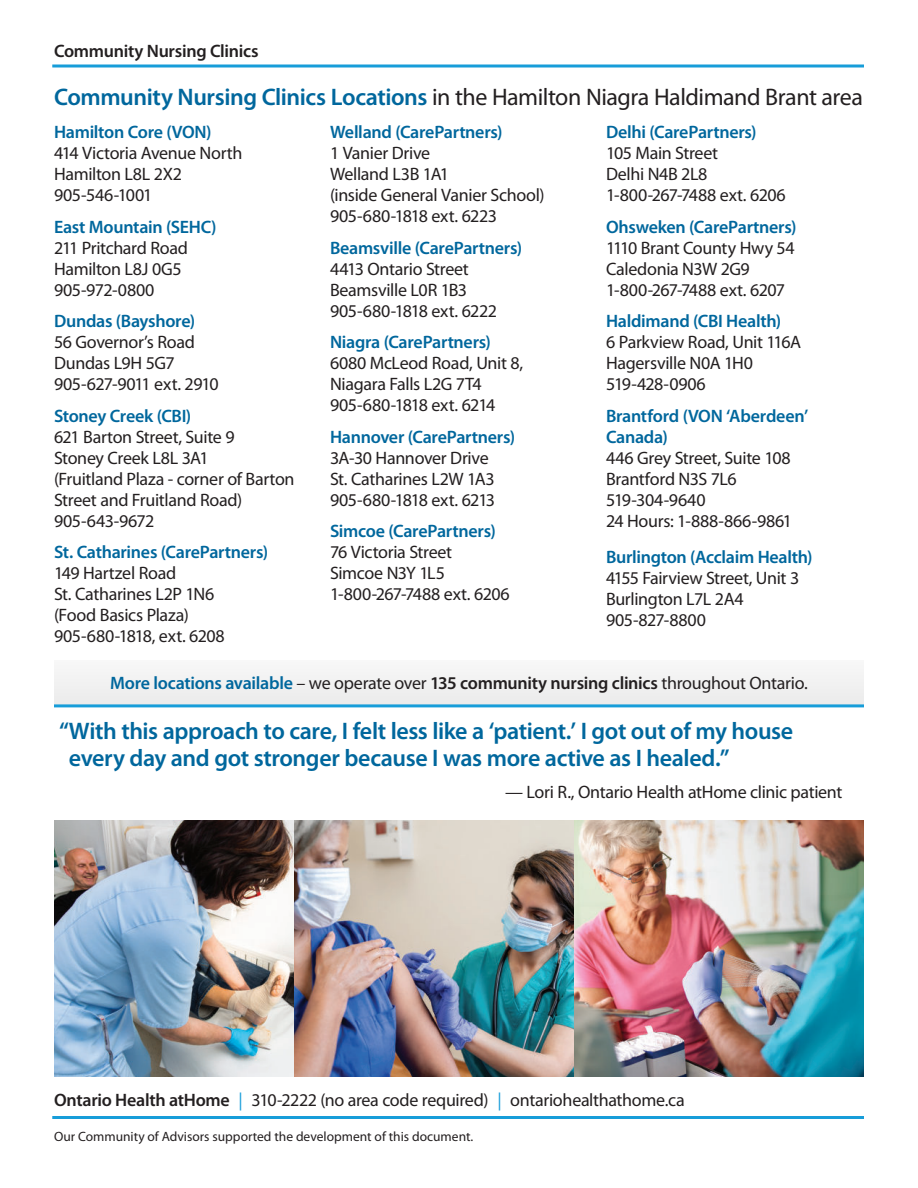
<style>
.page{position:relative;width:918px;height:1188px;background:#fff}
.page>*{position:absolute;margin:0;border:0;box-sizing:border-box;transform-origin:0 0}
.t1{font:600 24px/27px "Myriad Pro";letter-spacing:-.015em;color:#00679d}
.t2{font:24px "Myriad Pro";letter-spacing:-.02em;color:#231f20}
.t3{font:18px/21px "Myriad Pro";letter-spacing:-.02em;color:#231f20}
.t4{font:600 18px/21px "Myriad Pro";letter-spacing:-.015em;color:#00679d}
.t5{font:600 18px "Myriad Pro";letter-spacing:-.015em;color:#231f20}
.t6{font:13.5px "Myriad Pro";color:#231f20}
.s1{font-weight:600;color:#00679d}
.s2{font-weight:600}
.s3{color:#179dd9}
</style>
<div class="page">
<div style="left:54px;top:660px;width:810px;height:44px;background:#f1f1f1"></div>
<hr style="left:54px;top:704px;width:810px;height:3px;background:#179dd9">
<hr style="left:52px;top:64px;width:812px;height:3px;background:#179dd9">
<img style="left:54px;top:820px;width:810px;height:257px">
<hr style="left:52px;top:1116px;width:812px;height:3px;background:#179dd9">
<p class="t5" style="left:54px;top:44px;width:206px">Community Nursing Clinics</p>
<h1 class="t2" style="left:54px;top:87px;width:811px"><span class="s1">Community Nursing Clinics Locations</span> in the Hamilton Niagra Haldimand Brant area</h1>
<p class="t4" style="left:54px;top:123px;width:159px">Hamilton Core (VON)</p>
<p class="t3" style="left:54px;top:144px;width:190px">414 Victoria Avenue North<br>Hamilton L8L 2X2<br>905-546-1001</p>
<p class="t4" style="left:54px;top:217px;width:164px">East Mountain (SEHC)</p>
<p class="t3" style="left:54px;top:238px;width:136px">211 Pritchard Road<br>Hamilton L8J 0G5<br>905-972-0800</p>
<p class="t4" style="left:54px;top:312px;width:143px">Dundas (Bayshore)</p>
<p class="t3" style="left:54px;top:333px;width:166px">56 Governor’s Road<br>Dundas L9H 5G7<br>905-627-9011 ext. 2910</p>
<p class="t4" style="left:54px;top:406px;width:139px">Stoney Creek (CBI)</p>
<p class="t3" style="left:54px;top:428px;width:242px">621 Barton Street, Suite 9<br>Stoney Creek L8L 3A1<br>(Fruitland Plaza - corner of Barton<br>Street and Fruitland Road)<br>905-643-9672</p>
<p class="t4" style="left:54px;top:543px;width:216px">St. Catharines (CarePartners)</p>
<p class="t3" style="left:54px;top:564px;width:172px">149 Hartzel Road<br>St. Catharines L2P 1N6 (Food Basics Plaza)<br>905-680-1818, ext. 6208</p>
<p class="t4" style="left:330px;top:123px;width:174px">Welland (CarePartners)</p>
<p class="t3" style="left:330px;top:144px;width:216px">1 Vanier Drive<br>Welland L3B 1A1<br>(inside General Vanier School)<br>905-680-1818 ext. 6223</p>
<p class="t4" style="left:330px;top:238px;width:194px">Beamsville (CarePartners)</p>
<p class="t3" style="left:330px;top:260px;width:169px">4413 Ontario Street<br>Beamsville L0R 1B3<br>905-680-1818 ext. 6222</p>
<p class="t4" style="left:330px;top:333px;width:163px">Niagra (CarePartners)</p>
<p class="t3" style="left:330px;top:354px;width:195px">6080 McLeod Road, Unit 8,<br>Niagara Falls L2G 7T4<br>905-680-1818 ext. 6214</p>
<p class="t4" style="left:330px;top:427px;width:187px">Hannover (CarePartners)</p>
<p class="t3" style="left:330px;top:448px;width:167px">3A-30 Hannover Drive<br>St. Catharines L2W 1A3<br>905-680-1818 ext. 6213</p>
<p class="t4" style="left:330px;top:522px;width:167px">Simcoe (CarePartners)</p>
<p class="t3" style="left:330px;top:543px;width:181px">76 Victoria Street<br>Simcoe N3Y 1L5<br>1-800-267-7488 ext. 6206</p>
<p class="t4" style="left:606px;top:123px;width:152px">Delhi (CarePartners)</p>
<p class="t3" style="left:606px;top:144px;width:181px">105 Main Street<br>Delhi N4B 2L8<br>1-800-267-7488 ext. 6206</p>
<p class="t4" style="left:606px;top:217px;width:192px">Ohsweken (CarePartners)</p>
<p class="t3" style="left:606px;top:238px;width:190px">1110 Brant County Hwy 54<br>Caledonia N3W 2G9<br>1-800-267-7488 ext. 6207</p>
<p class="t4" style="left:606px;top:312px;width:177px">Haldimand (CBI Health)</p>
<p class="t3" style="left:606px;top:333px;width:197px">6 Parkview Road, Unit 116A<br>Hagersville N0A 1H0<br>519-428-0906</p>
<p class="t4" style="left:606px;top:406px;width:204px">Brantford (VON ‘Aberdeen’<br>Canada)</p>
<p class="t3" style="left:606px;top:448px;width:188px">446 Grey Street, Suite 108<br>Brantford N3S 7L6<br>519-304-9640<br>24 Hours: 1-888-866-9861</p>
<p class="t4" style="left:606px;top:548px;width:208px">Burlington (Acclaim Health)</p>
<p class="t3" style="left:606px;top:569px;width:195px">4155 Fairview Street, Unit 3<br>Burlington L7L 2A4<br>905-827-8800</p>
<p class="t3" style="left:110px;top:674px;width:699px"><span class="s1">More locations available</span> – we operate over <span class="s2">135 community nursing clinics</span> throughout Ontario.</p>
<h1 class="t1" style="left:69px;top:720px;width:726px;text-indent:-10px">“ With this approach to care, I felt less like a ‘patient.’ I got out of my house every day and got stronger because I was more active as I healed.”</h1>
<p class="t3" style="left:505px;top:783px;width:339px">— Lori R., Ontario Health atHome clinic patient</p>
<p class="t3" style="left:54px;top:1090px;width:632px"><span class="s2">Ontario Health atHome</span> <span class="s3">|</span> 310-2222 (no area code required) <span class="s3">|</span> ontariohealthathome.ca</p>
<p class="t6" style="left:54px;top:1131px;width:421px">Our Community of Advisors supported the development of this document.</p>
</div>
